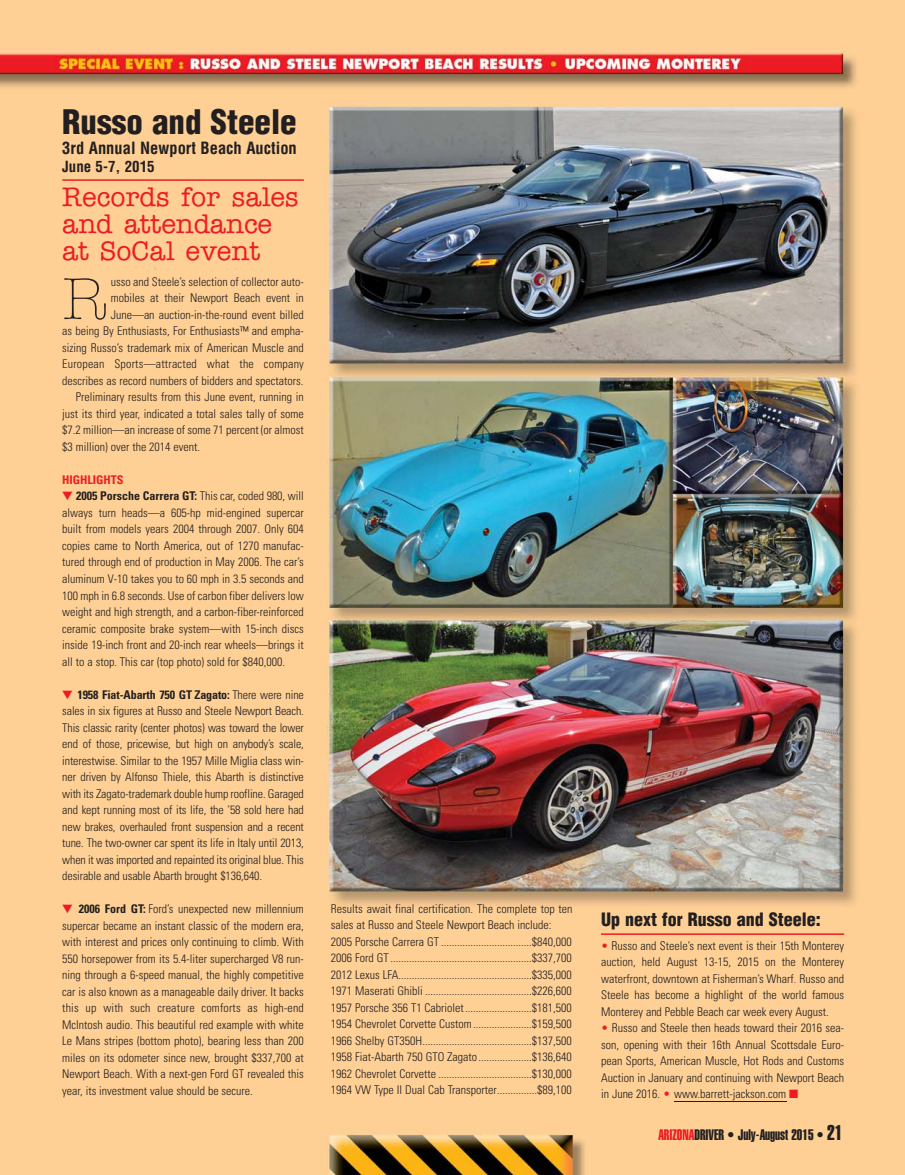
<style>
.page{position:relative;width:905px;height:1175px;background:#fff}
.page>*{position:absolute;margin:0;border:0;box-sizing:border-box;transform-origin:0 0}
.t1{font:300 60.45px "American Typewriter";color:#231f20}
.t2{font:900 condensed 33px "Helvetica";color:#231f20}
.t3{font:500 27px/27px "American Typewriter";color:#ed1c24}
.t4{font:900 condensed 18px "Helvetica";color:#231f20}
.t5{font:700 condensed 16.5px "Helvetica";color:#231f20}
.t6{font:15px "Helvetica Extra Compressed";color:#231f20}
.t7{font:700 condensed 15px "Helvetica";color:#231f20}
.t8{font:300 condensed 12px/16.5px "Univers";color:#231f20;text-align:justify}
.t9{font:300 condensed 12px "Univers";letter-spacing:.02em;color:#231f20}
.t10{font:700 condensed 12px "Univers";color:#ed1c24}
.s1{color:#ed1c24}
.s2{font-weight:700}
.s3{color:#ec008c}
.s4{font-size:21px}
</style>
<div class="page">
<img style="left:0;top:0;width:904px;height:1174px">
<hr style="left:62px;top:179px;width:242px;height:2px;background:#ed1c24">
<hr style="left:601px;top:933px;width:243px;height:1px;background:#ed1c24">
<hr style="left:674px;top:1101px;width:112px;height:1px;background:#231f20">
<h2 class="t2" style="left:62px;top:109px;width:236px">Russo and Steele</h2>
<h3 class="t5" style="left:62px;top:141px;width:236px">3rd Annual Newport Beach Auction</h3>
<p class="t7" style="left:62px;top:160px;width:94px">June 5-7, 2015</p>
<h3 class="t3" style="left:62px;top:186px;width:238px">Records for sales and attendance at SoCal event</h3>
<h1 class="t1" style="left:62px;top:265px;width:47px">R</h1>
<p class="t8" style="left:111px;top:274px;width:195px">usso and Steele’s selection of collector auto-</p>
<p class="t8" style="left:111px;top:291px;width:195px">mobiles at their Newport Beach event in</p>
<p class="t8" style="left:111px;top:307px;width:195px">June —an auction-in-the-round event billed</p>
<p class="t8" style="left:62px;top:324px;width:243px">as being By Enthusiasts, For Enthusiasts™ and empha-</p>
<p class="t8" style="left:62px;top:340px;width:243px">sizing Russo’s trademark mix of American Muscle and</p>
<p class="t9" style="left:62px;top:360px;width:243px">European Sports—attracted what the company</p>
<p class="t8" style="left:62px;top:373px;width:242px">describes as record numbers of bidders and spectators.</p>
<p class="t8" style="left:76px;top:390px;width:229px">Preliminary results from this June event, running in</p>
<p class="t8" style="left:62px;top:406px;width:243px">just its third year, indicated a total sales tally of some</p>
<p class="t8" style="left:62px;top:423px;width:243px">$7.2 million —an increase of some 71 percent (or almost</p>
<p class="t8" style="left:62px;top:439px;width:139px">$3 million) over the 2014 event.</p>
<p class="t10" style="left:62px;top:475px;width:63px">HIGHLIGHTS</p>
<p class="t8" style="left:62px;top:489px;width:243px"><span class="s1">▼</span> <span class="s2">2005 Porsche Carrera GT:</span> This car, coded 980, will always turn heads—a 605-hp mid-engined supercar built from models years 2004 through 2007. Only 604 copies came to North America, out of 1270 manufac&shy;tured through end of production in May 2006. The car’s aluminum V-10 takes you to 60 mph in 3.5 seconds and 100 mph in 6.8 seconds. Use of carbon fiber delivers low weight and high strength, and a carbon-fiber-reinforced ceramic composite brake system—with 15-inch discs inside 19-inch front and 20-inch rear wheels—brings it all to a stop. This car (top photo) sold for $840,000.</p>
<p class="t8" style="left:62px;top:687px;width:243px"><span class="s1">▼</span> <span class="s2">1958 Fiat-Abarth 750 GT Zagato:</span> There were nine sales in six figures at Russo and Steele Newport Beach.<br>This classic rarity (center photos) was toward the lower end of those, pricewise, but high on anybody’s scale, interestwise. Similar to the 1957 Mille Miglia class win&shy;ner driven by Alfonso Thiele, this Abarth is distinctive with its Zagato-trademark double hump roofline. Gar aged and kept running most of its life, the ’58 sold here had new brakes, overhauled front suspension and a recent tune. The two-owner car spent its life in Italy until 2013, when it was imported and repainted its original blue. This desirable and usable Abarth brought $136,640.</p>
<p class="t8" style="left:62px;top:901px;width:243px"><span class="s1">▼</span> <span class="s2">2006 Ford GT:</span> Ford’s unexpected new millennium supercar became an instant classic of the modern era, with interest and prices only continuing to climb. With 550 horsepower from its 5.4-liter supercharged V8 run&shy;ning through a 6-speed manual, the highly competitive car is also known as a manageable daily driver. It backs this up with such creature comforts as high-end McIntosh audio. This beautiful red example with white Le Mans stripes (bottom photo), bearing less than 200 miles on its odometer since new, brought $337,700 at Newport Beach. With a next-gen Ford GT revealed this year, its investment value should be secure.</p>
<p class="t8" style="left:331px;top:901px;width:243px;text-align:left">Results await final certification. The complete top ten sales at Russo and Steele Newport Beach include:<br>2005 Porsche Carrera GT ..................................$840,000<br>2006 Ford GT .....................................................$337,700<br>2012 Lexus LFA..................................................$335,000<br>1971 Maserati Ghibli ........................................$226,600<br>1957 Porsche 356 T1 Cabriolet.........................$181,500<br>1954 Chevrolet Corvette Custom ......................$159,500<br>1966 Shelby GT350H.........................................$137,500<br>1958 Fiat-Abarth 750 GTO Zagato ....................$136,640<br>1962 Chevrolet Corvette ...................................$130,000<br>1964 VW Type II Dual Cab Transporter...............$89,100</p>
<h3 class="t4" style="left:601px;top:912px;width:221px">Up next for Russo and Steele:</h3>
<p class="t8" style="left:601px;top:938px;width:245px"><span class="s1">•</span> Russo and Steele’s next event is their 15th Monterey auction, held August 13-15, 2015 on the Monterey waterfront, downtown at Fisherman’s Wharf<span class="s3">.</span> Russo and Steele has become a highlight of the world famous Monterey and Pebble Beach car week every August.</p>
<p class="t8" style="left:601px;top:1021px;width:245px"><span class="s1">•</span> Russo and Steele then heads toward their 2016 sea&shy;son, opening with their 16th Annual Scottsdale Euro - pean Sports, American Muscle, Hot Rods and Customs Auction in January and continuing with Newport Beach in June 2016. <span class="s1">•</span> www.barrett-jackson.com <span class="s1">■</span></p>
<p class="t6" style="left:658px;top:1129px;width:186px"><span class="s1">ARIZONA</span>DRIVER • July-August 2015 • <span class="s4">21</span></p>
</div>
